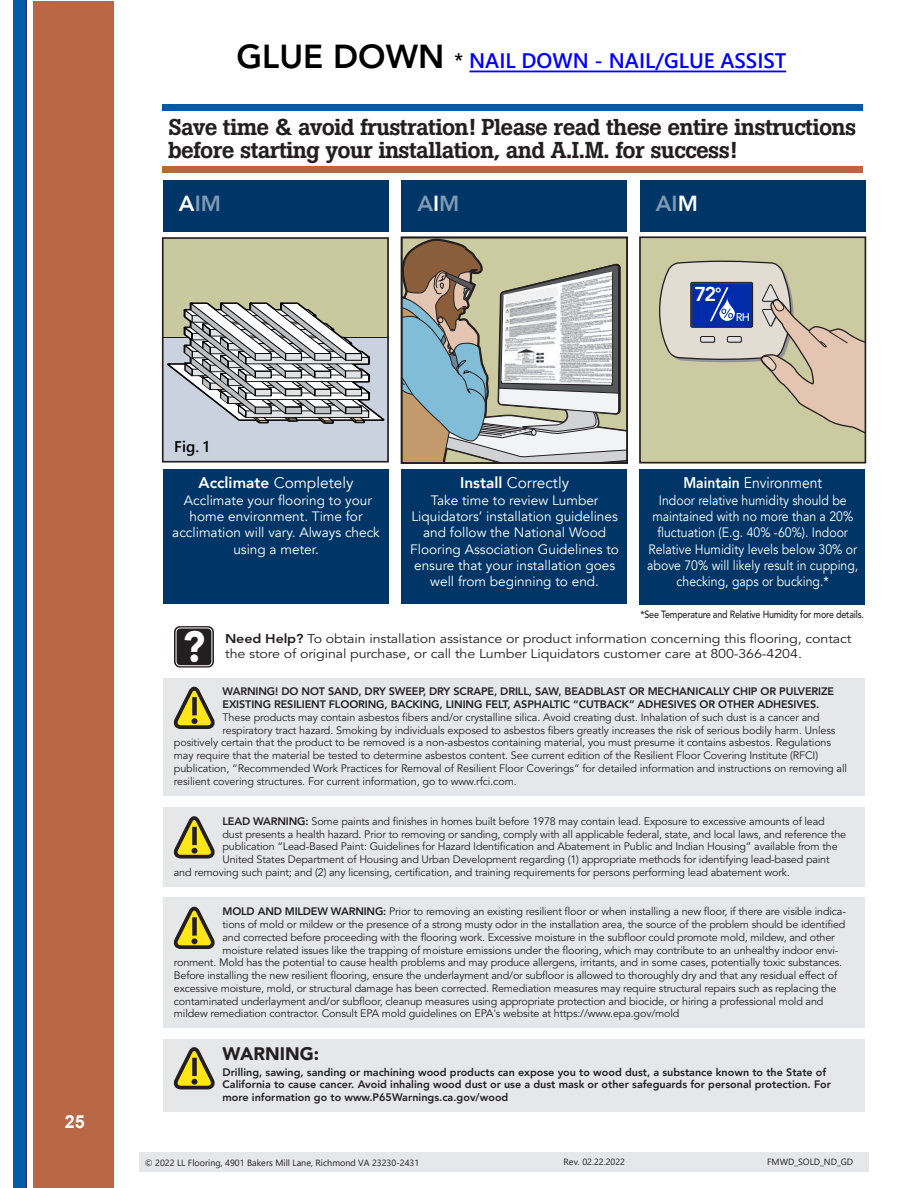
<style>
.page{position:relative;width:918px;height:1188px;background:#fff}
.page>*{position:absolute;margin:0;border:0;box-sizing:border-box;transform-origin:0 0}
.t1{font:900 43.05px "Avenir";color:#fff;scale:.95 1}
.t2{font:500 22.8px/23.5px "Boton";letter-spacing:-.03em;color:#231f20}
.t3{font:800 21.75px "Avenir";color:rgb(255 255 255/.5)}
.t4{font:700 21px "Yu Gothic UI";color:#00f}
.t5{font:800 19.95px "Avenir";color:#fff}
.t6{font:900 18px "Avenir";color:#231f20}
.t7{font:700 18px "Arial";color:#fff}
.t8{font:15.45px "Avenir";color:#fff}
.t9{font:15.45px "Avenir";color:#fff;scale:.9 1}
.t10{font:700 15.45px "Yu Gothic UI";color:#000}
.t11{font:13.65px/16.4px "Avenir";color:#fff;text-align:center}
.t12{font:13.65px/16.4px "Avenir";color:#fff;text-align:center;scale:.9 1}
.t13{font:12.75px "Avenir";letter-spacing:-.01em;color:#231f20;scale:1.12 1}
.t14{font:500 11.1px "Avenir";color:#fff}
.t15{font:10.8px "Avenir";letter-spacing:-.015em;color:#231f20}
.t16{font:800 10.8px/12.8px "Avenir";color:#231f20}
.t17{font:500 10.5px "Avenir";letter-spacing:-.02em;color:#231f20;scale:.85 1}
.t18{font:9px "Yu Gothic UI";color:#231f20}
.s1{font-family:"Avenir";font-weight:800;font-size:33px;color:#000}
.s2{color:#000}
.s3{color:#fff}
.s4{font-size:16.05px}
.s5{font-weight:800}
</style>
<div class="page">
<div style="left:14px;top:0;width:12px;height:1188px;background:#015ba9"></div>
<div style="left:33px;top:1px;width:81px;height:1187px;background:#b96745"></div>
<div style="left:163px;top:470px;width:225px;height:134px;background:#003667"></div>
<div style="left:639px;top:470px;width:226px;height:135px;background:#003667"></div>
<div style="left:401px;top:470px;width:226px;height:134px;background:#003667"></div>
<svg style="left:404px;top:240px;width:221px;height:221px;background:#a8ab9f"></svg>
<img style="left:501px;top:272px;width:111px;height:111px">
<img style="left:506px;top:288px;width:52px;height:15px">
<div style="left:401px;top:237px;width:227px;height:227px;border:2px solid #231f20"></div>
<div style="left:642px;top:239px;width:221px;height:222px;background:#cbcaa0"></div>
<svg style="left:658px;top:260px;width:205px;height:183px;background:#c0bba9"></svg>
<div style="left:639px;top:236px;width:227px;height:228px;border:2px solid #231f20"></div>
<div style="left:163px;top:807px;width:702px;height:80px;background:#e6e7e9"></div>
<svg style="left:173px;top:816px;width:42px;height:43px"></svg>
<div style="left:163px;top:678px;width:702px;height:118px;background:#e6e7e9"></div>
<svg style="left:173px;top:687px;width:42px;height:42px"></svg>
<div style="left:163px;top:898px;width:702px;height:130px;background:#e6e7e9"></div>
<svg style="left:173px;top:907px;width:42px;height:42px"></svg>
<svg style="left:174px;top:626px;width:40px;height:42px"></svg>
<div style="left:176px;top:628px;width:36px;height:38px;background:#231f20;border-radius:4px"></div>
<div style="left:176px;top:628px;width:36px;height:38px;border:1px solid #fff;border-radius:4px"></div>
<div style="left:163px;top:1040px;width:702px;height:72px;background:#e6e7e9"></div>
<svg style="left:173px;top:1047px;width:42px;height:43px"></svg>
<div style="left:163px;top:270px;width:226px;height:191px;background:#cad2df"></div>
<div style="left:163px;top:238px;width:226px;height:99px;background:#c9c9a0"></div>
<div style="left:162px;top:237px;width:227px;height:226px;border:2px solid #231f20"></div>
<svg style="left:163px;top:270px;width:226px;height:155px"></svg>
<div style="left:163px;top:181px;width:225px;height:51px;background:#003667"></div>
<div style="left:640px;top:181px;width:225px;height:51px;background:#003667"></div>
<div style="left:401px;top:181px;width:226px;height:51px;background:#003667"></div>
<div style="left:162px;top:166px;width:701px;height:6px;background:#b46745"></div>
<div style="left:162px;top:104px;width:701px;height:6px;background:#015ba9"></div>
<hr style="left:469px;top:70px;width:317px;height:3px;background:#00f">
<div style="left:139px;top:1152px;width:729px;height:19px;background:#e6e7e9"></div>
<h3 class="t7" style="left:65px;top:1109px;width:22px">25</h3>
<p class="t4" style="left:237px;top:49px;width:551px"><span class="s1">GLUE DOWN</span> <span class="s2">*</span> NAIL DOWN - NAIL/GLUE ASSIST</p>
<h2 class="t2" style="left:168px;top:115px;width:690px">Save time &amp; avoid frustration! Please read these entire instructions before starting your installation, and A.I.M. for success!</h2>
<h3 class="t3" style="left:179px;top:186px;width:43px"><span class="s3">A</span>IM</h3>
<h3 class="t3" style="left:417px;top:186px;width:43px">A<span class="s3">I</span>M</h3>
<h3 class="t3" style="left:656px;top:186px;width:43px">AI<span class="s3">M</span></h3>
<h3 class="t5" style="left:695px;top:283px;width:29px">72<span class="s4">°</span></h3>
<p class="t14" style="left:736px;top:310px;width:16px">RH</p>
<h3 class="t10" style="left:174px;top:438px;width:37px">Fig. 1</h3>
<h3 class="t8" style="left:199px;top:474px;width:156px"><span class="s5">Acclimate</span> Completely</h3>
<p class="t11" style="left:172px;top:492px;width:209px">Acclimate your flooring to your home environment. Time for acclimation will vary. Always check using a meter.</p>
<h3 class="t8" style="left:460px;top:474px;width:111px"><span class="s5">Install</span> Correctly</h3>
<p class="t11" style="left:410px;top:492px;width:210px">Take time to review Lumber<br>Liquidators’ installation guidelines and follow the National Wood<br>Flooring Association Guidelines to ensure that your installation goes well from beginning to end.</p>
<h3 class="t9" style="left:683px;top:474px;width:156px"><span class="s5">Maintain</span> Environment</h3>
<p class="t12" style="left:647px;top:492px;width:236px">Indoor relative humidity should be maintained with no more than a 20% fluctuation (E.g. 40% -60%). Indoor Relative Humidity levels below 30% or above 70% will likely result in cupping, checking, gaps or bucking.*</p>
<p class="t17" style="left:641px;top:608px;width:264px">*See Temperature and Relative Humidity for more details.</p>
<h1 class="t1" style="left:183px;top:621px;width:25px">?</h1>
<p class="t13" style="left:225px;top:632px;width:561px"><span class="s5">Need Help?</span> To obtain installation assistance or product information concerning this flooring, contact</p>
<p class="t13" style="left:225px;top:646px;width:517px">the store of original purchase, or call the Lumber Liquidators customer care at 800-366-4204.</p>
<p class="t16" style="left:223px;top:685px;width:613px">WARNING! DO NOT SAND, DRY SWEEP, DRY SCRAPE, DRILL, SAW, BEADBLAST OR MECHANICALLY CHIP OR PULVERIZE<br>EXISTING RESILIENT FLOORING, BACKING, LINING FELT, ASPHALTIC “CUTBACK” ADHESIVES OR OTHER ADHESIVES.</p>
<p class="t15" style="left:223px;top:711px;width:599px">These products may contain asbestos fibers and/or crystalline silica. Avoid creating dust. Inhalation of such dust is a cancer and</p>
<p class="t15" style="left:223px;top:724px;width:615px">respiratory tract hazard. Smoking by individuals exposed to asbestos fibers greatly increases the risk of serious bodily harm. Unless</p>
<p class="t15" style="left:174px;top:736px;width:659px">positively certain that the product to be removed is a non-asbestos containing material, you must presume it contains asbestos. Regulations</p>
<p class="t15" style="left:174px;top:749px;width:646px">may require that the material be tested to determine asbestos content. See current edition of the Resilient Floor Covering Institute (RFCI)</p>
<p class="t15" style="left:174px;top:762px;width:675px">publication, “Recommended Work Practices for Removal of Resilient Floor Coverings” for detailed information and instructions on removing all</p>
<p class="t15" style="left:174px;top:775px;width:344px">resilient covering structures. For current information, go to www.rfci.com.</p>
<p class="t15" style="left:223px;top:815px;width:604px"><span class="s5">LEAD WARNING:</span> Some paints and finishes in homes built before 1978 may contain lead. Exposure to excessive amounts of lead</p>
<p class="t15" style="left:223px;top:828px;width:625px">dust presents a health hazard. Prior to removing or sanding, comply with all applicable federal, state, and local laws, and reference the</p>
<p class="t15" style="left:223px;top:840px;width:617px">publication “Lead-Based Paint: Guidelines for Hazard Identification and Abatement in Public and Indian Housing” available from the</p>
<p class="t15" style="left:223px;top:853px;width:609px">United States Department of Housing and Urban Development regarding (1) appropriate methods for identifying lead-based paint</p>
<p class="t15" style="left:174px;top:866px;width:617px">and removing such paint; and (2) any licensing, certification, and training requirements for persons performing lead abatement work.</p>
<p class="t15" style="left:223px;top:905px;width:625px"><span class="s5">MOLD AND MILDEW WARNING:</span> Prior to removing an existing resilient floor or when installing a new floor, if there are visible indica-</p>
<p class="t15" style="left:223px;top:918px;width:625px">tions of mold or mildew or the presence of a strong musty odor in the installation area, the source of the problem should be identified</p>
<p class="t15" style="left:223px;top:931px;width:614px">and corrected before proceeding with the flooring work. Excessive moisture in the subfloor could promote mold, mildew, and other</p>
<p class="t15" style="left:223px;top:944px;width:617px">moisture related issues like the trapping of moisture emissions under the flooring, which may contribute to an unhealthy indoor envi-</p>
<p class="t15" style="left:174px;top:956px;width:670px">ronment. Mold has the potential to cause health problems and may produce allergens, irritants, and in some cases, potentially toxic substances.</p>
<p class="t15" style="left:174px;top:969px;width:665px">Before installing the new resilient flooring, ensure the underlayment and/or subfloor is allowed to thoroughly dry and that any residual effect of</p>
<p class="t15" style="left:174px;top:982px;width:664px">excessive moisture, mold, or structural damage has been corrected. Remediation measures may require structural repairs such as replacing the</p>
<p class="t15" style="left:174px;top:995px;width:651px">contaminated underlayment and/or subfloor, cleanup measures using appropriate protection and biocide, or hiring a professional mold and</p>
<p class="t15" style="left:174px;top:1007px;width:507px">mildew remediation contractor. Consult EPA mold guidelines on EPA's website at https://www.epa.gov/mold</p>
<h3 class="t6" style="left:223px;top:1043px;width:98px">WARNING:</h3>
<p class="t16" style="left:223px;top:1066px;width:610px">Drilling, sawing, sanding or machining wood products can expose you to wood dust, a substance known to the State of<br>California to cause cancer. Avoid inhaling wood dust or use a dust mask or other safeguards for personal protection. For more information go to www.P65Warnings.ca.gov/wood</p>
<p class="t18" style="left:145px;top:1154px;width:276px">© 2022 LL Flooring, 4901 Bakers Mill Lane, Richmond VA 23230-2431</p>
<p class="t18" style="left:564px;top:1153px;width:63px">Rev. 02.22.2022</p>
<p class="t18" style="left:767px;top:1153px;width:88px">FMWD_SOLD_ND_GD</p>
</div>
